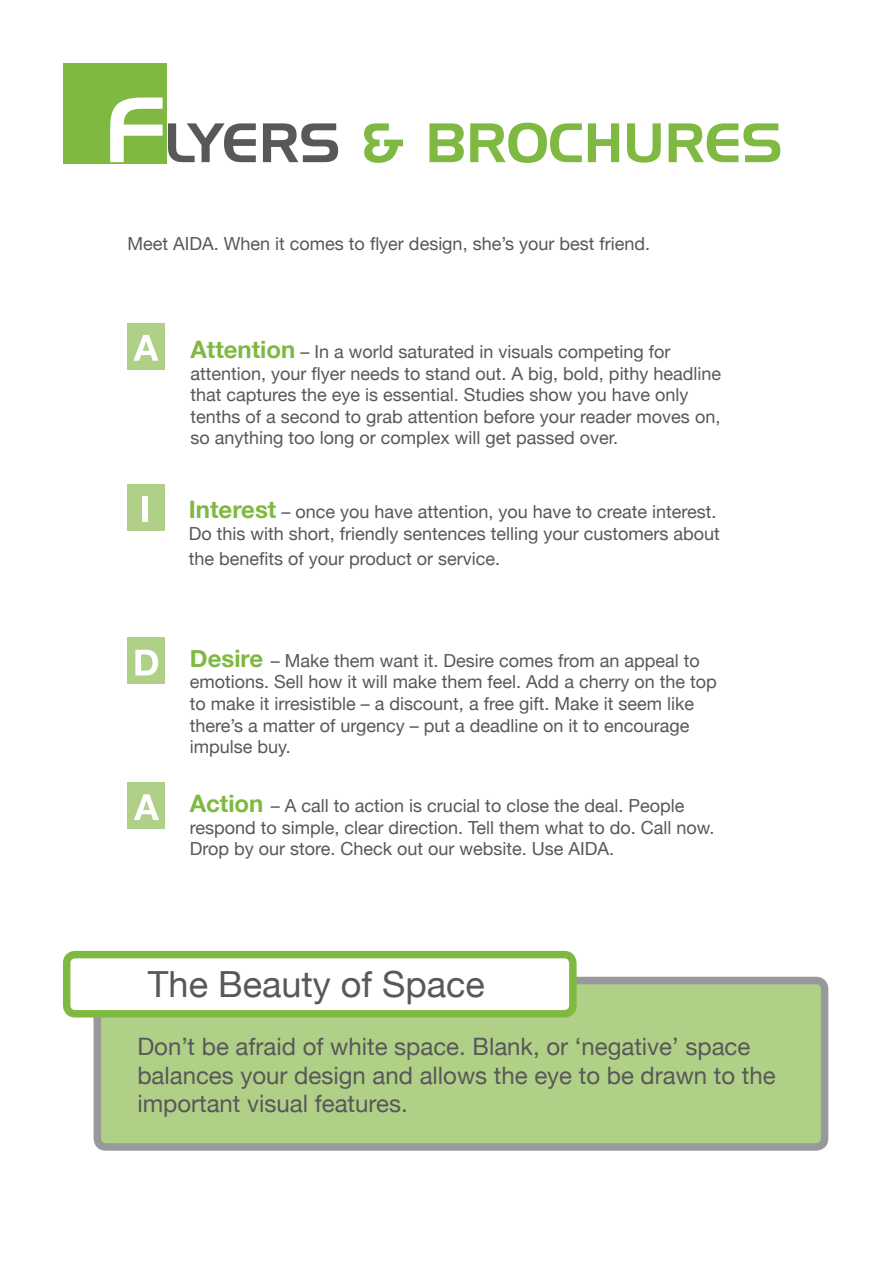
<style>
.page{position:relative;width:893px;height:1263px;background:#fff}
.page>*{position:absolute;margin:0;border:0;box-sizing:border-box;transform-origin:0 0}
.t1{font:54px "Handel Gothic BT";color:#80b941}
.t2{font:36px "Helvetica Neue";color:#57585a}
.t3{font:24px/28.8px "Helvetica Neue";color:#57585a}
.t4{font:18px/21.6px "Helvetica Neue";color:#57585a}
.s1{font-size:90px;color:#fff}
.s2{color:#57585a}
.s3{font-weight:700;font-size:24px;color:#80b941}
</style>
<div class="page">
<div style="left:63px;top:63px;width:104px;height:100px;background:#80b941"></div>
<div style="left:128px;top:323px;width:37px;height:46px;background:#b1d087"></div>
<svg style="left:133px;top:335px;width:26px;height:26px"></svg>
<div style="left:128px;top:485px;width:37px;height:46px;background:#b1d087"></div>
<div style="left:142px;top:497px;width:6px;height:25px;background:#fff"></div>
<div style="left:128px;top:638px;width:37px;height:46px;background:#b1d087"></div>
<svg style="left:135px;top:650px;width:23px;height:25px"></svg>
<div style="left:128px;top:782px;width:37px;height:46px;background:#b1d087"></div>
<svg style="left:134px;top:794px;width:25px;height:26px"></svg>
<div style="left:97px;top:980px;width:728px;height:167px;background:#b1d087;border-radius:9px"></div>
<div style="left:94px;top:977px;width:734px;height:174px;border:8px solid #97999c;border-radius:9px"></div>
<div style="left:67px;top:954px;width:506px;height:60px;background:#fff;border-radius:9px"></div>
<div style="left:63px;top:951px;width:514px;height:66px;border:8px solid #80b941;border-radius:9px"></div>
<p class="t1" style="left:104px;top:110px;width:639px"><span class="s1">F</span><span class="s2">LYERS</span> &amp; BROCHURES</p>
<p class="t4" style="left:128px;top:232px;width:524px">Meet AIDA. When it comes to flyer design, she’s your best friend.</p>
<p class="t4" style="left:190px;top:340px;width:532px"><span class="s3">Attention</span> – In a world saturated in visuals competing for attention, your flyer needs to stand out. A big, bold, pithy headline that captures the eye is essential. Studies show you have only tenths of a second to grab attention before your reader moves on, so anything too long or complex will get passed over.</p>
<p class="t4" style="left:189px;top:500px;width:533px"><span class="s3">Interest</span> – once you have attention, you have to create interest.<br>Do this with short, friendly sentences telling your customers about</p>
<p class="t4" style="left:189px;top:547px;width:313px">the benefits of your product or service.</p>
<p class="t4" style="left:190px;top:649px;width:528px"><span class="s3">Desire</span> – Make them want it. Desire comes from an appeal to emotions. Sell how it will make them feel. Add a cherry on the top to make it irresistible – a discount, a free gift. Make it seem like there’s a matter of urgency – put a deadline on it to encourage impulse buy.</p>
<p class="t4" style="left:190px;top:795px;width:526px"><span class="s3">Action</span> – A call to action is crucial to close the deal. People respond to simple, clear direction. Tell them what to do. Call now.<br>Drop by our store. Check out our website. Use AIDA.</p>
<p class="t2" style="left:148px;top:962px;width:338px">The Beauty of Space</p>
<p class="t3" style="left:137px;top:1031px;width:640px">Don’t be afraid of white space. Blank, or ‘negative’ space balances your design and allows the eye to be drawn to the important visual features.</p>
</div>
